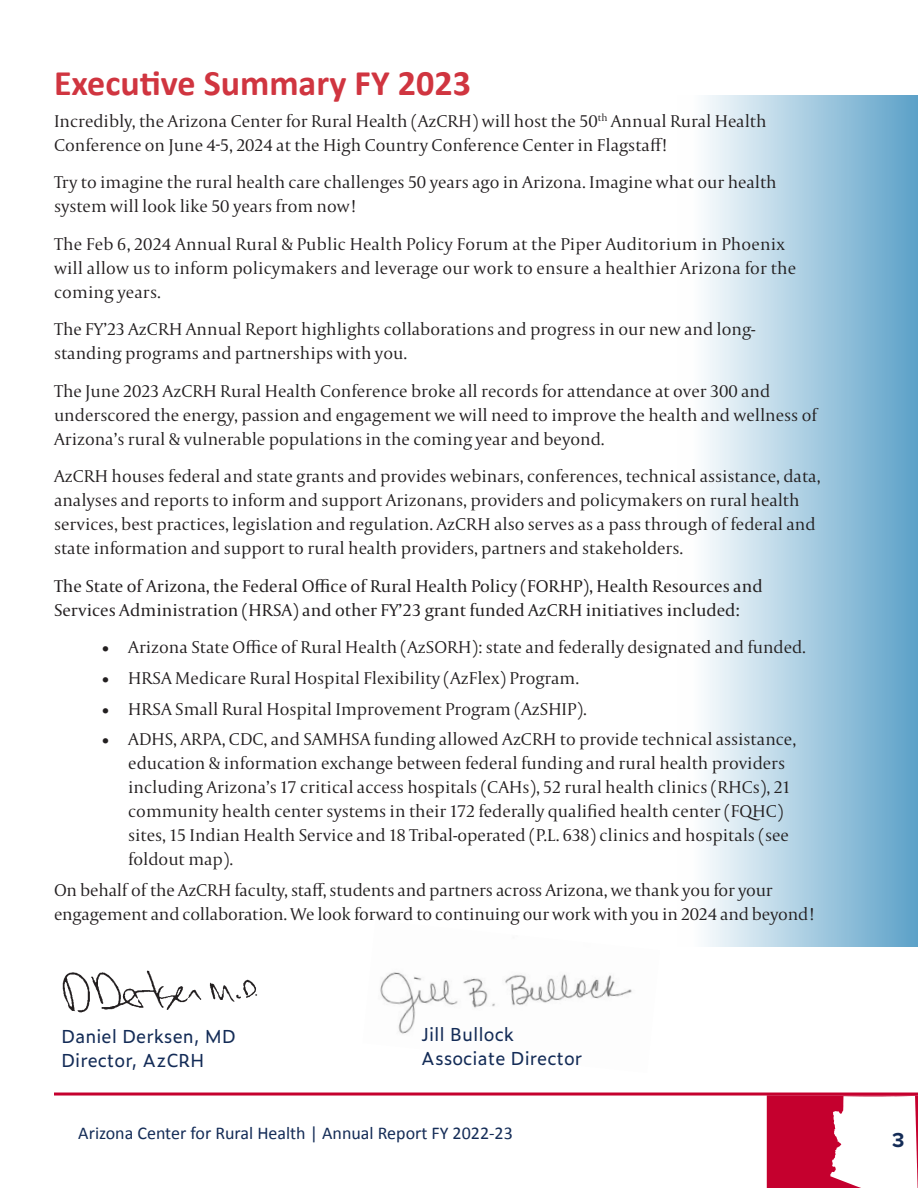
<style>
.page{position:relative;width:918px;height:1188px;background:#fff}
.page>*{position:absolute;margin:0;border:0;box-sizing:border-box;transform-origin:0 0}
.Body{font:700 36px "Calibri";color:#d03540}
.t1{font:700 21px "Proxima Nova";color:#142c57}
.Body_Capitolium{font:300 18px/24px "Capitolium 2";color:#231f20}
.Body_Capitolium-2{font:18px/24px "Capitolium 2";color:#231f20}
.t2{font:18px "Zeitung Pro VF";color:#142c57}
.t3{font:18px "Calibri";color:#142c57}
</style>
<div class="page">
<hr style="left:54px;top:1093px;width:864px;height:3px;background:#c5002e">
<svg style="left:767px;top:1095px;width:151px;height:93px"></svg>
<div style="left:677px;top:95px;width:241px;height:852px;background:linear-gradient(to right,#fff,#5ca1c8)"></div>
<img style="left:380px;top:972px;width:252px;height:62px">
<img style="left:62px;top:970px;width:196px;height:43px">
<p class="Body" style="left:54px;top:57px;width:419px">Executive Summary FY 2023</p>
<p class="Body_Capitolium" style="left:54px;top:108px;width:714px">Incredibly, the Arizona Center for Rural Health (AzCRH) will host the 50<sup>th</sup> Annual Rural Health<br>Conference on June 4-5, 2024 at the High Country Conference Center in Flagstaff!</p>
<p class="Body_Capitolium" style="left:54px;top:170px;width:724px">Try to imagine the rural health care challenges 50 years ago in Arizona. Imagine what our health system will look like 50 years from now!</p>
<p class="Body_Capitolium" style="left:54px;top:231px;width:744px">The Feb 6, 2024 Annual Rural &amp; Public Health Policy Forum at the Piper Auditorium in Phoenix will allow us to inform policymakers and leverage our work to ensure a healthier Arizona for the coming years.</p>
<p class="Body_Capitolium" style="left:54px;top:317px;width:703px">The FY’23 AzCRH Annual Report highlights collaborations and progress in our new and long&shy;standing programs and partnerships with you.</p>
<p class="Body_Capitolium" style="left:54px;top:378px;width:764px">The June 2023 AzCRH Rural Health Conference broke all records for attendance at over 300 and underscored the energy, passion and engagement we will need to improve the health and wellness of<br>Arizona’s rural &amp; vulnerable populations in the coming year and beyond.</p>
<p class="Body_Capitolium" style="left:54px;top:464px;width:768px">AzCRH houses federal and state grants and provides webinars, conferences, technical assistance, data, analyses and reports to inform and support Arizonans, providers and policymakers on rural health services, best practices, legislation and regulation. AzCRH also serves as a pass through of federal and state information and support to rural health providers, partners and stakeholders.</p>
<p class="Body_Capitolium-2" style="left:54px;top:573px;width:710px">The State of Arizona, the Federal Office of Rural Health Policy (FORHP), Health Resources and<br>Services Administration (HRSA) and other FY’23 grant funded AzCRH initiatives included:</p>
<p class="Body_Capitolium" style="left:101px;top:635px;width:706px">• Arizona State Office of Rural Health (AzSORH): state and federally designated and funded.</p>
<p class="Body_Capitolium" style="left:101px;top:666px;width:479px">• HRSA Medicare Rural Hospital Flexibility (AzFlex) Program.</p>
<p class="Body_Capitolium" style="left:101px;top:696px;width:487px">• HRSA Small Rural Hospital Improvement Program (AzSHIP).</p>
<p class="Body_Capitolium" style="left:128px;top:727px;width:669px;text-indent:-27px">• ADHS, ARPA, CDC, and SAMHSA funding allowed AzCRH to provide technical assistance, education &amp; information exchange between federal funding and rural health providers including Arizona’s 17 critical access hospitals (CAHs), 52 rural health clinics (RHCs), 21 community health center systems in their 172 federally qualified health center (FQHC) sites, 15 Indian Health Service and 18 Tribal-operated (P.L. 638) clinics and hospitals (see foldout map).</p>
<p class="Body_Capitolium" style="left:54px;top:878px;width:763px">On behalf of the AzCRH faculty, staff, students and partners across Arizona, we thank you for your engagement and collaboration. We look forward to continuing our work with you in 2024 and beyond!</p>
<p class="t2" style="left:61px;top:1022px;width:176px">Daniel Derksen, MD</p>
<p class="t2" style="left:61px;top:1046px;width:144px">Director, AzCRH</p>
<p class="t2" style="left:421px;top:1021px;width:94px">Jill Bullock</p>
<p class="t2" style="left:421px;top:1045px;width:163px">Associate Director</p>
<p class="t3" style="left:78px;top:1120px;width:436px">Arizona Center for Rural Health | Annual Report FY 2022-23</p>
<p class="t1" style="left:892px;top:1124px;width:14px">3</p>
</div>
